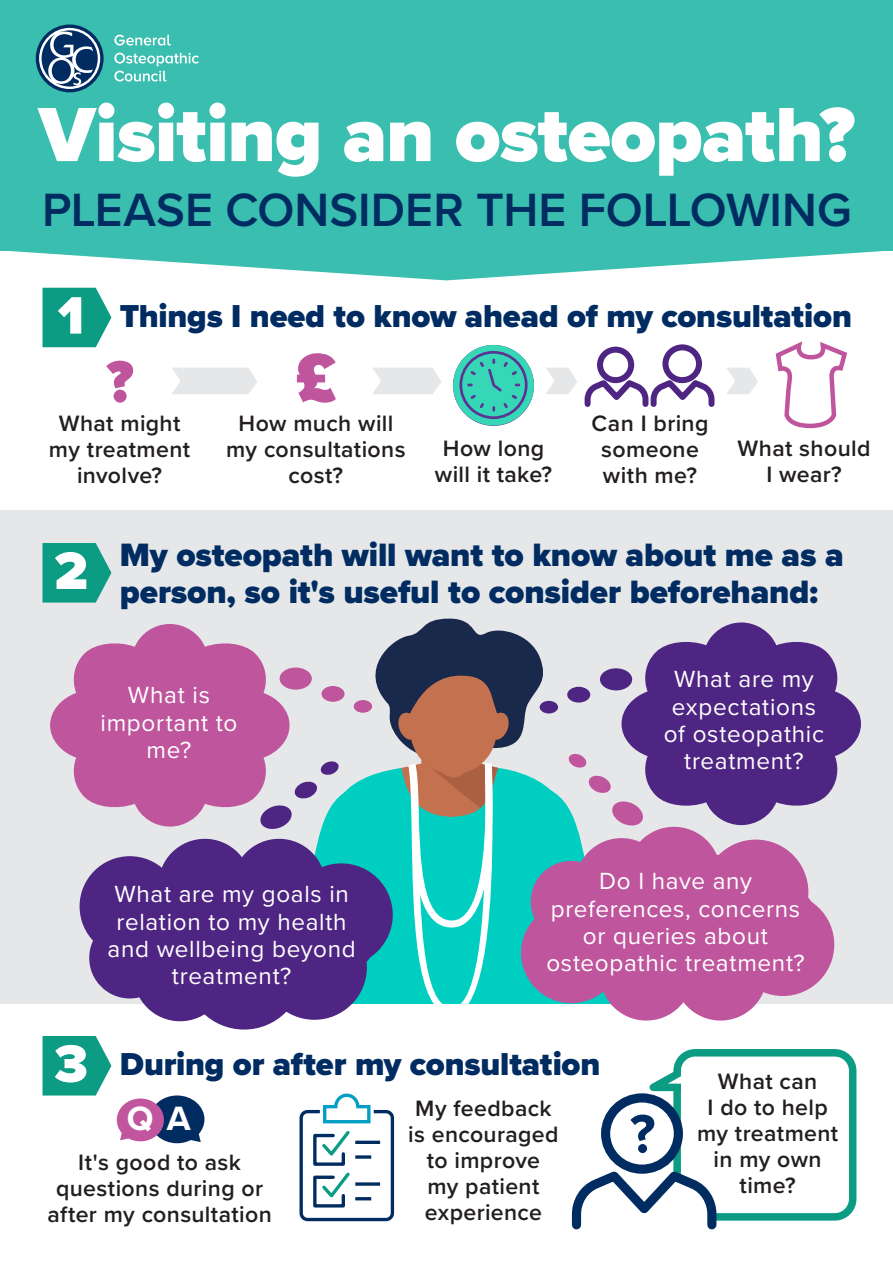
<style>
.page{position:relative;width:893px;height:1263px;background:#fff}
.page>*{position:absolute;margin:0;border:0;box-sizing:border-box;transform-origin:0 0}
.t1{font:900 79.65px "Proxima Nova";letter-spacing:-.01em;color:#fff}
.t2{font:900 71.7px "Proxima Nova";color:#bf559d}
.t3{font:900 61.05px "Proxima Nova";color:#bf559d}
.t4{font:700 55.95px "Proxima Nova";color:#002c62}
.t5{font:900 54.6px "Proxima Nova";color:#fff}
.t6{font:600 48.45px "Proxima Nova";color:#002c62}
.t7{font:700 34.95px "Proxima Nova";color:#fff}
.t8{font:900 33.45px "Proxima Nova";letter-spacing:-.005em;color:#002c62}
.t9{font:900 32.85px "Proxima Nova";letter-spacing:-.005em;color:#002c62}
.t10{font:24.3px/27.3px "Proxima Nova";letter-spacing:.025em;color:#fff;text-align:center}
.t11{font:600 23.1px/26px "Proxima Nova";letter-spacing:.015em;color:#231f20;text-align:center}
</style>
<div class="page">
<div style="left:0;top:510px;width:893px;height:493px;background:#e6e7e9"></div>
<div style="left:0;top:0;width:893px;height:280px;background:#3abeaf"></div>
<svg style="left:114px;top:35px;width:57px;height:11px"></svg>
<svg style="left:36px;top:25px;width:68px;height:67px"></svg>
<svg style="left:114px;top:53px;width:85px;height:28px;background:#64ccc0"></svg>
<svg style="left:43px;top:543px;width:68px;height:60px;background:#25a38e"></svg>
<svg style="left:43px;top:1036px;width:68px;height:59px;background:#26a590"></svg>
<svg style="left:43px;top:288px;width:68px;height:59px;background:#26a590"></svg>
<svg style="left:656px;top:622px;width:205px;height:203px;fill:#4e2582"></svg>
<svg style="left:50px;top:624px;width:193px;height:202px;fill:#bf559d"></svg>
<svg style="left:243px;top:618px;width:413px;height:385px"></svg>
<svg style="left:117px;top:1095px;width:87px;height:48px"></svg>
<div style="left:299px;top:1110px;width:95px;height:111px;border:3px solid #002c62;border-radius:6px"></div>
<hr style="left:355px;top:1141px;width:25px;height:3px;background:#002c62">
<svg style="left:311px;top:1093px;width:61px;height:115px"></svg>
<svg style="left:355px;top:1182px;width:25px;height:4px"></svg>
<hr style="left:355px;top:1197px;width:16px;height:3px;background:#002c62">
<div style="left:673px;top:1049px;width:183px;height:171px;border:8px solid #0c9b83;border-radius:18px"></div>
<div style="left:601px;top:1093px;width:82px;height:81px;border:9px solid #002c62;border-radius:50%"></div>
<svg style="left:571px;top:1164px;width:150px;height:66px"></svg>
<svg style="left:630px;top:1061px;width:55px;height:34px"></svg>
<div style="left:681px;top:1068px;width:6px;height:9px;background:#fff"></div>
<div style="left:627px;top:827px;width:93px;height:93px;background:#bf559d;border-radius:50%"></div>
<div style="left:575px;top:838px;width:93px;height:93px;background:#bf559d;border-radius:50%"></div>
<div style="left:531px;top:861px;width:81px;height:81px;background:#bf559d;border-radius:50%"></div>
<div style="left:674px;top:927px;width:93px;height:93px;background:#bf559d;border-radius:50%"></div>
<div style="left:600px;top:927px;width:93px;height:93px;background:#bf559d;border-radius:50%"></div>
<div style="left:521px;top:903px;width:100px;height:100px;background:#bf559d;border-radius:50%"></div>
<div style="left:703px;top:839px;width:105px;height:106px;background:#bf559d;border-radius:50%"></div>
<div style="left:731px;top:893px;width:103px;height:103px;background:#bf559d;border-radius:50%"></div>
<div style="left:648px;top:893px;width:93px;height:93px;background:#bf559d;border-radius:50%"></div>
<div style="left:185px;top:912px;width:118px;height:117px;background:#4e2582;border-radius:50%"></div>
<div style="left:134px;top:928px;width:93px;height:93px;background:#4e2582;border-radius:50%"></div>
<div style="left:89px;top:917px;width:81px;height:81px;background:#4e2582;border-radius:50%"></div>
<div style="left:232px;top:839px;width:93px;height:93px;background:#4e2582;border-radius:50%"></div>
<div style="left:158px;top:839px;width:93px;height:93px;background:#4e2582;border-radius:50%"></div>
<div style="left:80px;top:856px;width:100px;height:101px;background:#4e2582;border-radius:50%"></div>
<div style="left:262px;top:915px;width:105px;height:105px;background:#4e2582;border-radius:50%"></div>
<div style="left:290px;top:863px;width:103px;height:103px;background:#4e2582;border-radius:50%"></div>
<div style="left:597px;top:347px;width:37px;height:36px;border:6px solid #4e2582;border-radius:50%"></div>
<div style="left:662px;top:344px;width:40px;height:39px;border:6px solid #4e2582;border-radius:50%"></div>
<svg style="left:453px;top:345px;width:81px;height:80px"></svg>
<svg style="left:773px;top:229px;width:76px;height:200px"></svg>
<svg style="left:172px;top:368px;width:85px;height:26px;background:#e8e9eb"></svg>
<svg style="left:373px;top:368px;width:68px;height:26px;background:#e8e9eb"></svg>
<svg style="left:546px;top:368px;width:169px;height:39px"></svg>
<svg style="left:727px;top:368px;width:31px;height:26px"></svg>
<p class="t1" style="left:39px;top:75px;width:818px">Visiting an osteopath?</p>
<p class="t6" style="left:42px;top:174px;width:811px">PLEASE CONSIDER THE FOLLOWING</p>
<p class="t5" style="left:58px;top:275px;width:28px">1</p>
<p class="t9" style="left:120px;top:292px;width:734px">Things I need to know ahead of my consultation</p>
<p class="t3" style="left:106px;top:336px;width:29px">?</p>
<p class="t2" style="left:295px;top:324px;width:43px">£</p>
<p class="t11" style="left:49px;top:410px;width:143px">What might my treatment involve?</p>
<p class="t11" style="left:226px;top:410px;width:181px">How much will my consultations cost?</p>
<p class="t11" style="left:435px;top:435px;width:119px">How long will it take?</p>
<p class="t11" style="left:592px;top:410px;width:118px">Can I bring someone with me?</p>
<p class="t11" style="left:737px;top:435px;width:135px">What should<br>I wear?</p>
<p class="t5" style="left:54px;top:530px;width:35px">2</p>
<p class="t8" style="left:120px;top:530px;width:725px">My osteopath will want to know about me as a</p>
<p class="t8" style="left:120px;top:567px;width:700px">person, so it's useful to consider beforehand:</p>
<p class="t10" style="left:101px;top:681px;width:138px">What is important to me?</p>
<p class="t10" style="left:664px;top:665px;width:162px">What are my expectations of osteopathic treatment?</p>
<p class="t10" style="left:108px;top:879px;width:250px">What are my goals in relation to my health and wellbeing beyond treatment?</p>
<p class="t10" style="left:546px;top:866px;width:260px">Do I have any preferences, concerns or queries about osteopathic treatment?</p>
<p class="t5" style="left:54px;top:1023px;width:35px">3</p>
<p class="t9" style="left:120px;top:1040px;width:482px">During or after my consultation</p>
<p class="t7" style="left:127px;top:1092px;width:66px">Q A</p>
<p class="t11" style="left:47px;top:1148px;width:226px">It's good to ask questions during or after my consultation</p>
<p class="t11" style="left:408px;top:1095px;width:152px">My feedback is encouraged to improve<br>my patient experience</p>
<p class="t4" style="left:630px;top:1092px;width:27px">?</p>
<p class="t11" style="left:697px;top:1067px;width:143px">What can<br>I do to help my treatment in my own time?</p>
</div>
